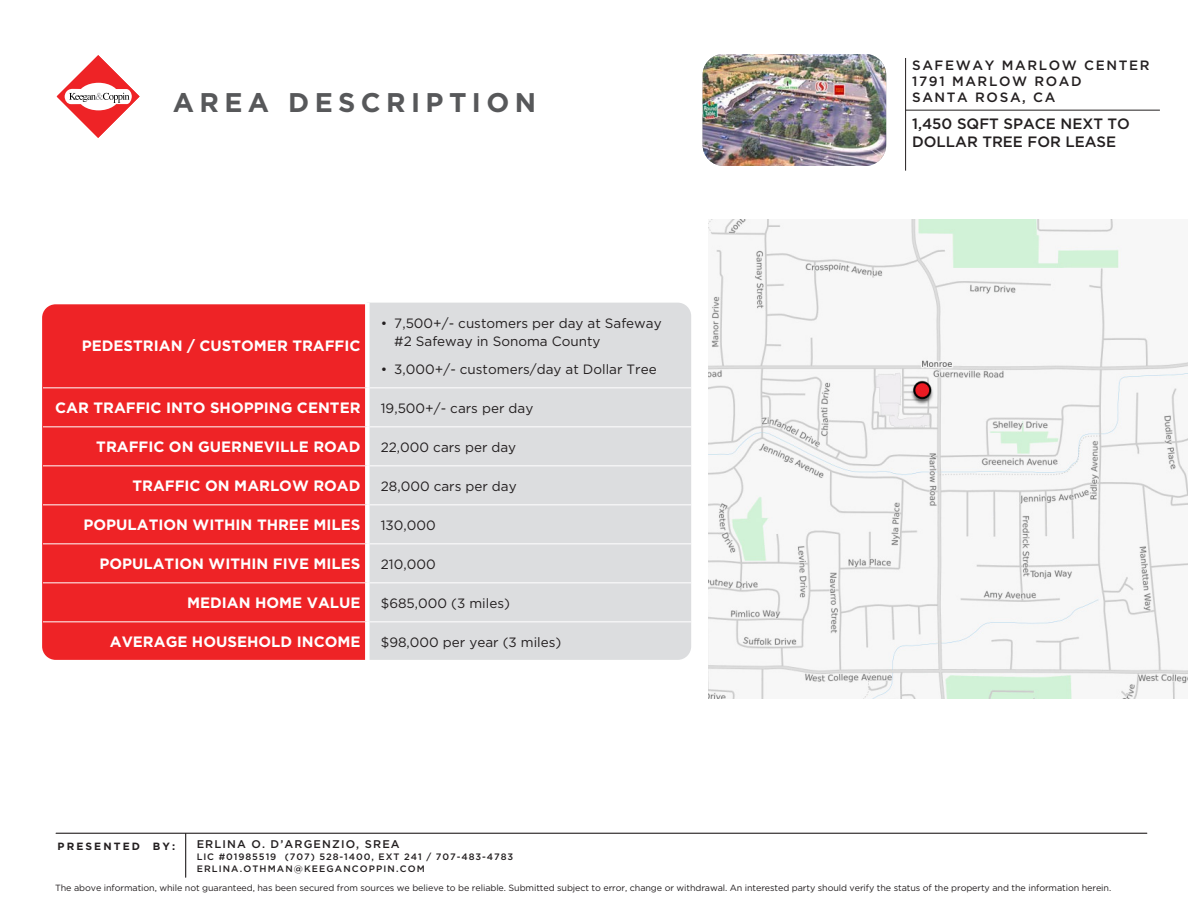
<style>
.page{position:relative;width:1188px;height:918px;background:#fff}
.page>*{position:absolute;margin:0;border:0;box-sizing:border-box;transform-origin:0 0}
.page_title{font:700 27px "Gotham";letter-spacing:.2em;color:#57585a}
.table_heading{font:700 15px "Gotham";color:#fff}
.t1{font:500 15px/18px "Gotham";color:#231f20}
.table_content{font:13.5px/18px "Gotham";color:#231f20}
.t2{font:500 13.5px/16.2px "Gotham";letter-spacing:.12em;color:#231f20}
.t3{font:500 11.1px "Gotham";letter-spacing:.1em;color:#231f20}
.t4{font:700 10.5px "Gotham";letter-spacing:.2em;color:#231f20}
.t5{font:500 9.3px/12px "Gotham";letter-spacing:.1em;color:#231f20}
.t6{font:9px "Gotham";letter-spacing:-.01em;color:#231f20}
</style>
<div class="page">
<img style="left:708px;top:220px;width:480px;height:478px">
<div style="left:370px;top:303px;width:321px;height:357px;background:#dcdddf"></div>
<div style="left:42px;top:304px;width:323px;height:356px;background:#ee2326"></div>
<hr style="left:43px;top:387px;width:322px;height:1px;background:#fff">
<hr style="left:370px;top:387px;width:321px;height:1px;background:#fff">
<hr style="left:43px;top:426px;width:322px;height:1px;background:#fff">
<hr style="left:370px;top:426px;width:321px;height:1px;background:#fff">
<hr style="left:43px;top:465px;width:322px;height:1px;background:#fff">
<hr style="left:370px;top:465px;width:321px;height:1px;background:#fff">
<hr style="left:43px;top:504px;width:322px;height:1px;background:#fff">
<hr style="left:370px;top:504px;width:321px;height:1px;background:#fff">
<hr style="left:43px;top:543px;width:322px;height:1px;background:#fff">
<hr style="left:370px;top:543px;width:321px;height:1px;background:#fff">
<hr style="left:43px;top:582px;width:322px;height:1px;background:#fff">
<hr style="left:370px;top:582px;width:321px;height:1px;background:#fff">
<hr style="left:43px;top:621px;width:322px;height:1px;background:#fff">
<hr style="left:370px;top:621px;width:321px;height:1px;background:#fff">
<img style="left:703px;top:54px;width:183px;height:112px">
<hr style="left:906px;top:110px;width:254px;height:1px;background:#231f20">
<hr style="left:905px;top:58px;width:1px;height:113px;background:#231f20">
<svg style="left:57px;top:55px;width:83px;height:83px"></svg>
<hr style="left:185px;top:834px;width:1px;height:43px;background:#231f20">
<hr style="left:56px;top:833px;width:1091px;height:1px;background:#231f20">
<p class="page_title" style="left:173px;top:86px;width:365px">AREA DESCRIPTION</p>
<p class="table_heading" style="left:82px;top:337px;width:280px">PEDESTRIAN / CUSTOMER TRAFFIC</p>
<p class="table_content" style="left:394px;top:314px;width:269px;text-indent:-14px">• 7,500+/- customers per day at Safeway #2 Safeway in Sonoma County</p>
<p class="table_content" style="left:381px;top:360px;width:277px">• 3,000+/- customers/day at Dollar Tree</p>
<p class="table_heading" style="left:55px;top:399px;width:307px">CAR TRAFFIC INTO SHOPPING CENTER</p>
<p class="table_content" style="left:381px;top:399px;width:154px">19,500+/- cars per day</p>
<p class="table_heading" style="left:96px;top:438px;width:266px">TRAFFIC ON GUERNEVILLE ROAD</p>
<p class="table_content" style="left:381px;top:438px;width:137px">22,000 cars per day</p>
<p class="table_heading" style="left:133px;top:477px;width:230px">TRAFFIC ON MARLOW ROAD</p>
<p class="table_content" style="left:381px;top:477px;width:137px">28,000 cars per day</p>
<p class="table_heading" style="left:84px;top:516px;width:279px">POPULATION WITHIN THREE MILES</p>
<p class="table_content" style="left:381px;top:516px;width:57px">130,000</p>
<p class="table_heading" style="left:99px;top:555px;width:263px">POPULATION WITHIN FIVE MILES</p>
<p class="table_content" style="left:381px;top:555px;width:56px">210,000</p>
<p class="table_heading" style="left:187px;top:594px;width:175px">MEDIAN HOME VALUE</p>
<p class="table_content" style="left:381px;top:594px;width:131px">$685,000 (3 miles)</p>
<p class="table_heading" style="left:110px;top:633px;width:252px">AVERAGE HOUSEHOLD INCOME</p>
<p class="table_content" style="left:381px;top:633px;width:182px">$98,000 per year (3 miles)</p>
<h3 class="t2" style="left:912px;top:57px;width:239px">SAFEWAY MARLOW CENTER<br>1791 MARLOW ROAD<br>SANTA ROSA, CA</h3>
<h2 class="t1" style="left:912px;top:114px;width:219px">1,450 SQFT SPACE NEXT TO<br>DOLLAR TREE FOR LEASE</h2>
<p class="t3" style="left:197px;top:838px;width:205px">ERLINA O. D’ARGENZIO, SREA</p>
<p class="t5" style="left:197px;top:851px;width:318px">LIC #01985519 (707) 528-1400, EXT 241 / 707-483-4783<br>ERLINA.OTHMAN@KEEGANCOPPIN.COM</p>
<p class="t4" style="left:58px;top:840px;width:119px">PRESENTED BY:</p>
<p class="t6" style="left:55px;top:882px;width:1058px">The above information, while not guaranteed, has been secured from sources we believe to be reliable. Submitted subject to error, change or withdrawal. An interested party should verify the status of the property and the information herein.</p>
</div>
